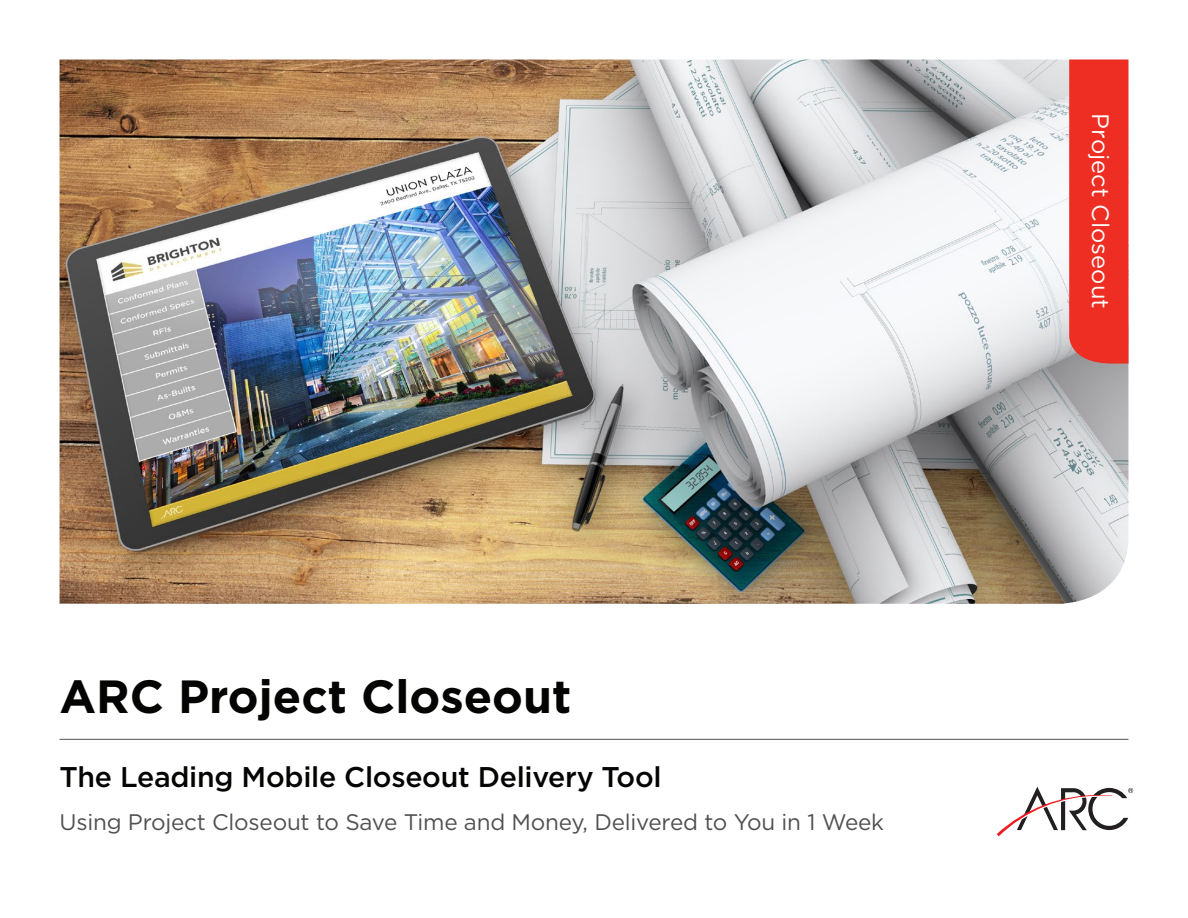
<style>
.page{position:relative;width:1188px;height:918px;background:#fff}
.page>*{position:absolute;margin:0;border:0;box-sizing:border-box;transform-origin:0 0}
.t1{font:700 46.5px "Gotham";color:#040503}
.t2{font:500 28.5px "Gotham";letter-spacing:-.01em;color:#040503}
.t3{font:23.7px "Gotham";color:#fff}
.t4{font:22.5px "Gotham";letter-spacing:-.01em;color:#524f4f}
</style>
<div class="page">
<hr style="left:60px;top:739px;width:1068px;height:1px;background:#524f4f">
<img style="left:60px;top:60px;width:1068px;height:544px">
<div style="left:1069px;top:60px;width:59px;height:304px;background:#ee2e22"></div>
<svg style="left:997px;top:787px;width:136px;height:49px"></svg>
<h1 class="t1" style="left:60px;top:666px;width:513px">ARC Project Closeout</h1>
<p class="t2" style="left:60px;top:758px;width:604px">The Leading Mobile Closeout Delivery Tool</p>
<p class="t4" style="left:60px;top:808px;width:826px">Using Project Closeout to Save Time and Money, Delivered to You in 1 Week</p>
<p class="t3" style="left:1116px;top:113px;width:197px;rotate:90deg">Project Closeout</p>
</div>
